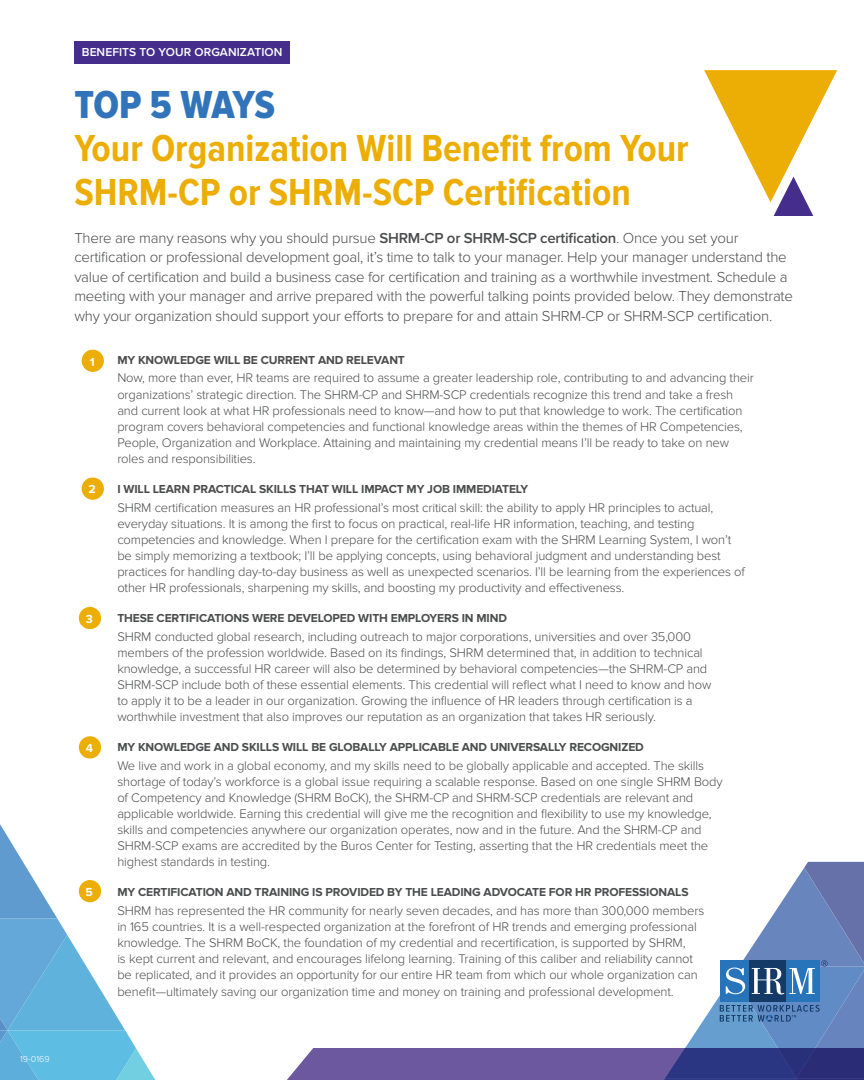
<style>
.page{position:relative;width:864px;height:1080px;background:#fff}
.page>*{position:absolute;margin:0;border:0;box-sizing:border-box;transform-origin:0 0}
.t1{font:40.5px "Proxima Nova Cond Extrabld";letter-spacing:-.015em;color:#3174ba}
.t2{font:700 39px/43.5px "Proxima Nova Cond";color:#ecad04}
.t3{font:300 15px/19.5px "Proxima Nova";letter-spacing:-.015em;color:#4b4c4d}
.t4{font:300 12.9px/16.2px "Proxima Nova";letter-spacing:-.01em;color:#4b4c4d}
.t5{font:700 12.15px "Proxima Nova";color:#fff}
.t6{font:700 12px "Proxima Nova";letter-spacing:-.01em;color:#4b4c4d}
.t7{font:600 12px "Proxima Nova";letter-spacing:.005em;color:#fff}
.t8{font:300 9px "Proxima Nova";color:#fff}
.s1{font-weight:600}
</style>
<div class="page">
<div style="left:267px;top:1048px;width:597px;height:32px;background:#6b589f"></div>
<svg style="left:704px;top:70px;width:133px;height:146px"></svg>
<div style="left:74px;top:41px;width:216px;height:22px;background:#452e8b"></div>
<div style="left:82px;top:350px;width:22px;height:22px;background:#ecad04;border-radius:50%"></div>
<div style="left:82px;top:478px;width:22px;height:22px;background:#ecad04;border-radius:50%"></div>
<div style="left:79px;top:607px;width:22px;height:22px;background:#ecad04;border-radius:50%"></div>
<svg style="left:0;top:736px;width:313px;height:344px"></svg>
<svg style="left:664px;top:862px;width:200px;height:218px"></svg>
<p class="t8" style="left:20px;top:1054px;width:31px">19-0169</p>
<p class="t7" style="left:82px;top:44px;width:202px">BENEFITS TO YOUR ORGANIZATION</p>
<h1 class="t1" style="left:74px;top:82px;width:202px">TOP 5 WAYS</h1>
<h2 class="t2" style="left:74px;top:128px;width:616px">Your Organization Will Benefit from Your<br>SHRM-CP or SHRM-SCP Certification</h2>
<p class="t3" style="left:74px;top:228px;width:720px">There are many reasons why you should pursue <span class="s1">SHRM-CP or SHRM-SCP certification</span>. Once you set your certification or professional development goal, it’s time to talk to your manager. Help your manager understand the value of certification and build a business case for certification and training as a worthwhile investment. Schedule a meeting with your manager and arrive prepared with the powerful talking points provided below. They demonstrate why your organization should support your efforts to prepare for and attain SHRM-CP or SHRM-SCP certification.</p>
<p class="t5" style="left:90px;top:355px;width:6px">1</p>
<p class="t6" style="left:117px;top:353px;width:289px">MY KNOWLEDGE WILL BE CURRENT AND RELEVANT</p>
<p class="t4" style="left:117px;top:370px;width:638px">Now, more than ever, HR teams are required to assume a greater leadership role, contributing to and advancing their organizations’ strategic direction. The SHRM-CP and SHRM-SCP credentials recognize this trend and take a fresh and current look at what HR professionals need to know—and how to put that knowledge to work. The certification program covers behavioral competencies and functional knowledge areas within the themes of HR Competencies, People, Organization and Workplace. Attaining and maintaining my credential means I’ll be ready to take on new roles and responsibilities.</p>
<p class="t5" style="left:89px;top:482px;width:9px">2</p>
<p class="t6" style="left:117px;top:482px;width:412px">I WILL LEARN PRACTICAL SKILLS THAT WILL IMPACT MY JOB IMMEDIATELY</p>
<p class="t4" style="left:117px;top:499px;width:629px">SHRM certification measures an HR professional’s most critical skill: the ability to apply HR principles to actual, everyday situations. It is among the first to focus on practical, real-life HR information, teaching, and testing competencies and knowledge. When I prepare for the certification exam with the SHRM Learning System, I won’t be simply memorizing a textbook; I’ll be applying concepts, using behavioral judgment and understanding best practices for handling day-to-day business as well as unexpected scenarios. I’ll be learning from the experiences of other HR professionals, sharpening my skills, and boosting my productivity and effectiveness.</p>
<p class="t5" style="left:86px;top:612px;width:9px">3</p>
<p class="t6" style="left:117px;top:611px;width:391px">THESE CERTIFICATIONS WERE DEVELOPED WITH EMPLOYERS IN MIND</p>
<p class="t4" style="left:117px;top:628px;width:596px">SHRM conducted global research, including outreach to major corporations, universities and over 35,000 members of the profession worldwide. Based on its findings, SHRM determined that, in addition to technical knowledge, a successful HR career will also be determined by behavioral competencies—the SHRM-CP and SHRM-SCP include both of these essential elements. This credential will reflect what I need to know and how to apply it to be a leader in our organization. Growing the influence of HR leaders through certification is a worthwhile investment that also improves our reputation as an organization that takes HR seriously.</p>
<p class="t5" style="left:86px;top:741px;width:9px">4</p>
<p class="t6" style="left:117px;top:740px;width:528px">MY KNOWLEDGE AND SKILLS WILL BE GLOBALLY APPLICABLE AND UNIVERSALLY RECOGNIZED</p>
<p class="t4" style="left:117px;top:757px;width:607px">We live and work in a global economy, and my skills need to be globally applicable and accepted. The skills shortage of today’s workforce is a global issue requiring a scalable response. Based on one single SHRM Body of Competency and Knowledge (SHRM BoCK), the SHRM-CP and SHRM-SCP credentials are relevant and applicable worldwide. Earning this credential will give me the recognition and flexibility to use my knowledge, skills and competencies anywhere our organization operates, now and in the future. And the SHRM-CP and SHRM-SCP exams are accredited by the Buros Center for Testing, asserting that the HR credentials meet the highest standards in testing.</p>
<p class="t5" style="left:86px;top:885px;width:9px">5</p>
<p class="t6" style="left:117px;top:885px;width:573px">MY CERTIFICATION AND TRAINING IS PROVIDED BY THE LEADING ADVOCATE FOR HR PROFESSIONALS</p>
<p class="t4" style="left:117px;top:903px;width:588px">SHRM has represented the HR community for nearly seven decades, and has more than 300,000 members in 165 countries. It is a well-respected organization at the forefront of HR trends and emerging professional knowledge. The SHRM BoCK, the foundation of my credential and recertification, is supported by SHRM,<br>is kept current and relevant, and encourages lifelong learning. Training of this caliber and reliability cannot be replicated, and it provides an opportunity for our entire HR team from which our whole organization can benefit—ultimately saving our organization time and money on training and professional development.</p>
</div>
